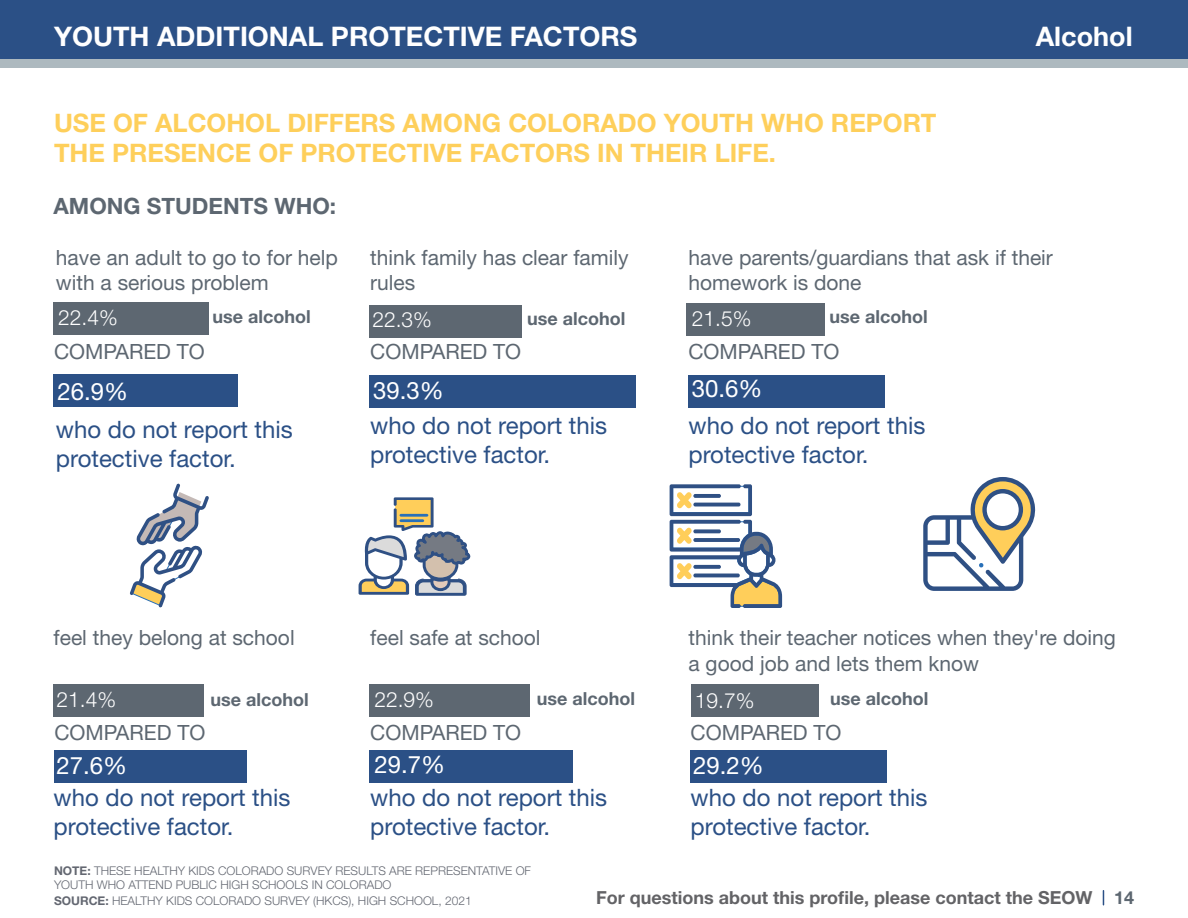
<style>
.page{position:relative;width:1188px;height:918px;background:#fff}
.page>*{position:absolute;margin:0;border:0;box-sizing:border-box;transform-origin:0 0}
.Page_Title{font:700 27px "Helvetica Neue LT Std";color:#fff}
.t1{font:700 25.5px "Helvetica Neue LT Std";color:#fecf5b}
.t2{font:24px/28.8px "Helvetica Neue LT Std";color:#2b5086}
.t3{font:24px "Helvetica Neue LT Std";color:#fff}
.t4{font:700 22.5px "Helvetica Neue LT Std";color:#5d6771}
.t5{font:21px/25.2px "Helvetica Neue LT Std";color:#5d6771}
.t6{font:300 21px "Helvetica Neue LT Std";color:#fff}
.t7{font:700 18px "Helvetica Neue LT Std";color:#5d6771}
.t8{font:700 18px "Helvetica Neue LT Std";color:#636366}
.t9{font:300 12px/14.4px "Helvetica Neue LT Std";color:#636771}
.s1{font-weight:700}
</style>
<div class="page">
<div style="left:0;top:0;width:1188px;height:59px;background:#2b5086"></div>
<div style="left:0;top:59px;width:1187px;height:9px;background:#adb9bf"></div>
<svg style="left:1103px;top:891px;width:1px;height:14px"></svg>
<div style="left:688px;top:375px;width:197px;height:32px;background:#2b5086"></div>
<div style="left:686px;top:303px;width:139px;height:33px;background:#5d6771"></div>
<div style="left:369px;top:375px;width:267px;height:32px;background:#2b5086"></div>
<div style="left:369px;top:305px;width:153px;height:33px;background:#5d6771"></div>
<div style="left:54px;top:302px;width:155px;height:33px;background:#5d6771"></div>
<div style="left:54px;top:375px;width:184px;height:32px;background:#2b5086"></div>
<div style="left:691px;top:750px;width:196px;height:33px;background:#2b5086"></div>
<div style="left:369px;top:750px;width:204px;height:33px;background:#2b5086"></div>
<div style="left:369px;top:684px;width:161px;height:33px;background:#5d6771"></div>
<div style="left:54px;top:750px;width:193px;height:33px;background:#2b5086"></div>
<div style="left:54px;top:684px;width:150px;height:33px;background:#5d6771"></div>
<div style="left:691px;top:684px;width:127px;height:33px;background:#5d6771"></div>
<svg style="left:359px;top:497px;width:112px;height:99px"></svg>
<hr style="left:400px;top:514px;width:28px;height:3px;background:#2970b8">
<hr style="left:400px;top:519px;width:24px;height:3px;background:#2970b8">
<svg style="left:130px;top:483px;width:79px;height:125px"></svg>
<svg style="left:923px;top:477px;width:113px;height:114px"></svg>
<svg style="left:670px;top:484px;width:112px;height:124px"></svg>
<p class="Page_Title" style="left:54px;top:20px;width:585px">YOUTH ADDITIONAL PROTECTIVE FACTORS</p>
<p class="Page_Title" style="left:1036px;top:20px;width:98px">Alcohol</p>
<p class="t1" style="left:54px;top:107px;width:884px">USE OF ALCOHOL DIFFERS AMONG COLORADO YOUTH WHO REPORT</p>
<p class="t1" style="left:54px;top:137px;width:724px">THE PRESENCE OF PROTECTIVE FACTORS IN THEIR LIFE.</p>
<p class="t4" style="left:54px;top:192px;width:284px">AMONG STUDENTS WHO:</p>
<p class="t5" style="left:370px;top:244px;width:260px">think family has clear family rules</p>
<p class="t6" style="left:372px;top:307px;width:61px">22.3%</p>
<p class="t5" style="left:688px;top:244px;width:366px">have parents/guardians that ask if their homework is done</p>
<p class="t6" style="left:692px;top:305px;width:61px">21.5%</p>
<p class="t5" style="left:56px;top:244px;width:284px">have an adult to go to for help with a serious problem</p>
<p class="t6" style="left:58px;top:304px;width:61px">22.4%</p>
<p class="t7" style="left:213px;top:306px;width:100px">use alcohol</p>
<p class="t7" style="left:830px;top:306px;width:100px">use alcohol</p>
<p class="t7" style="left:527px;top:308px;width:100px">use alcohol</p>
<p class="t5" style="left:54px;top:339px;width:152px">COMPARED TO</p>
<p class="t5" style="left:370px;top:339px;width:152px">COMPARED TO</p>
<p class="t5" style="left:688px;top:339px;width:152px">COMPARED TO</p>
<p class="t3" style="left:57px;top:377px;width:72px">26.9%</p>
<p class="t3" style="left:373px;top:376px;width:72px">39.3%</p>
<p class="t3" style="left:692px;top:375px;width:72px">30.6%</p>
<p class="t2" style="left:56px;top:415px;width:238px">who do not report this protective factor.</p>
<p class="t2" style="left:370px;top:411px;width:238px">who do not report this protective factor.</p>
<p class="t2" style="left:688px;top:411px;width:238px">who do not report this protective factor.</p>
<p class="t5" style="left:54px;top:625px;width:243px">feel they belong at school</p>
<p class="t6" style="left:57px;top:687px;width:61px">21.4%</p>
<p class="t7" style="left:210px;top:688px;width:100px">use alcohol</p>
<p class="t5" style="left:370px;top:625px;width:172px">feel safe at school</p>
<p class="t6" style="left:374px;top:687px;width:61px">22.9%</p>
<p class="t7" style="left:537px;top:687px;width:100px">use alcohol</p>
<p class="t5" style="left:688px;top:625px;width:429px">think their teacher notices when they're doing a good job and lets them know</p>
<p class="t6" style="left:695px;top:688px;width:61px">19.7%</p>
<p class="t7" style="left:830px;top:687px;width:100px">use alcohol</p>
<p class="t5" style="left:54px;top:720px;width:152px">COMPARED TO</p>
<p class="t5" style="left:370px;top:720px;width:152px">COMPARED TO</p>
<p class="t5" style="left:691px;top:720px;width:152px">COMPARED TO</p>
<p class="t3" style="left:57px;top:751px;width:72px">27.6%</p>
<p class="t3" style="left:374px;top:750px;width:72px">29.7%</p>
<p class="t3" style="left:693px;top:751px;width:72px">29.2%</p>
<p class="t2" style="left:54px;top:783px;width:238px">who do not report this protective factor.</p>
<p class="t2" style="left:370px;top:783px;width:238px">who do not report this protective factor.</p>
<p class="t2" style="left:691px;top:783px;width:238px">who do not report this protective factor.</p>
<p class="t9" style="left:54px;top:863px;width:479px"><span class="s1">NOTE:</span> THESE HEALTHY KIDS COLORADO SURVEY RESULTS ARE REPRESENTATIVE OF<br>YOUTH WHO ATTEND PUBLIC HIGH SCHOOLS IN COLORADO</p>
<p class="t9" style="left:54px;top:893px;width:419px"><span class="s1">SOURCE:</span> HEALTHY KIDS COLORADO SURVEY (HKCS), HIGH SCHOOL, 2021</p>
<p class="t8" style="left:596px;top:886px;width:498px">For questions about this profile, please contact the SEOW</p>
<p class="t7" style="left:1114px;top:886px;width:22px">14</p>
</div>
